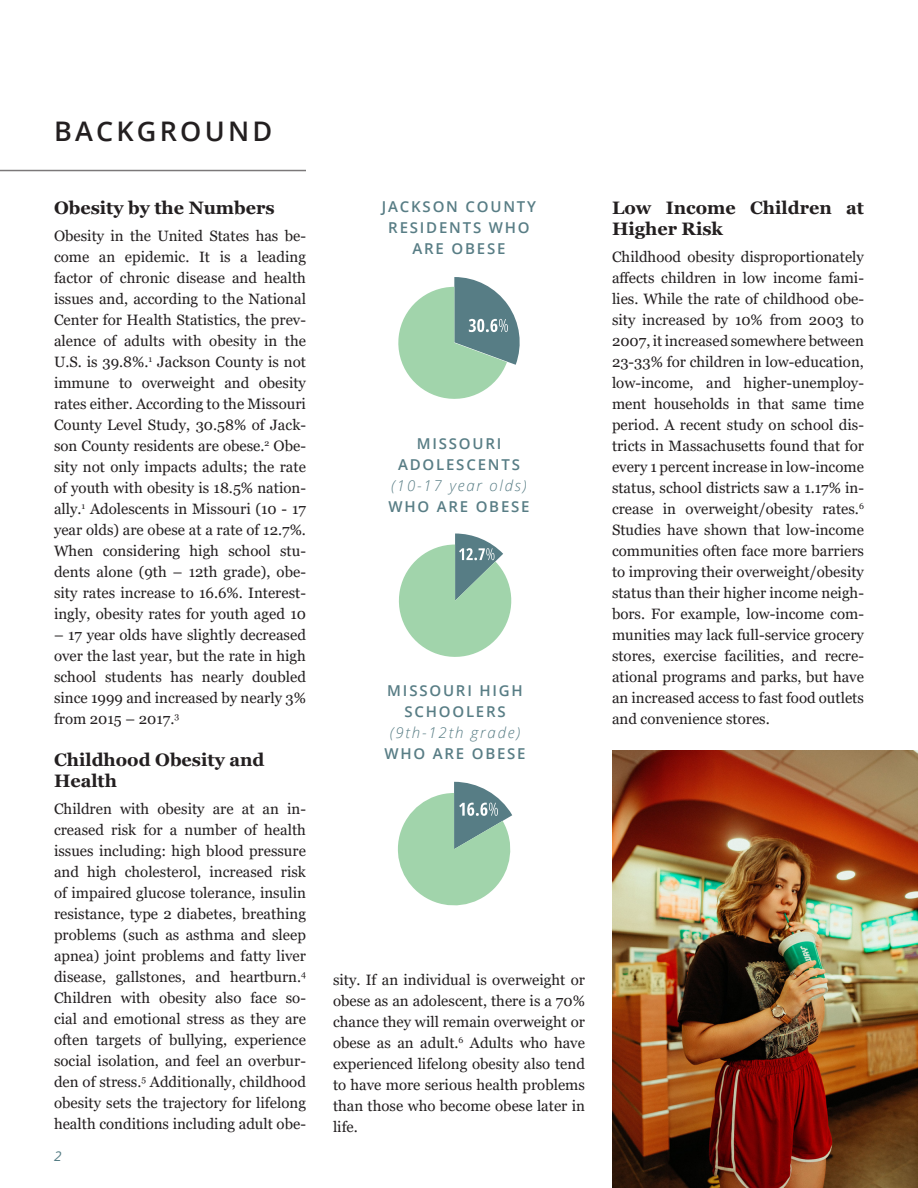
<style>
.page{position:relative;width:918px;height:1188px;background:#fff}
.page>*{position:absolute;margin:0;border:0;box-sizing:border-box;transform-origin:0 0}
.t1{font:600 27px "Open Sans";letter-spacing:.12em;color:#231f20}
.t2{font:700 18px/21px "Georgia";color:#231f20}
.t3{font:15px/21px "Georgia";color:#231f20;text-align:justify}
.t4{font:600 15px/21px "Open Sans";letter-spacing:.12em;color:#587d85;text-align:center}
.t5{font:italic 13.5px "Open Sans";color:#557d85}
.s1{font-weight:300;font-style:italic}
</style>
<div class="page">
<hr style="left:0;top:170px;width:306px;height:1px;background:#231f20">
<img style="left:612px;top:751px;width:306px;height:437px">
<svg style="left:398px;top:277px;width:122px;height:122px"></svg>
<svg style="left:399px;top:534px;width:113px;height:123px"></svg>
<svg style="left:398px;top:782px;width:115px;height:124px"></svg>
<p class="t1" style="left:54px;top:113px;width:220px">BACKGROUND</p>
<p class="t2" style="left:54px;top:198px;width:222px">Obesity by the Numbers</p>
<p class="t3" style="left:54px;top:226px;width:254px">Obesity in the United States has be&shy;come an epidemic. It is a leading factor of chronic disease and health issues and, according to the National Center for Health Statistics, the prev&shy;alence of adults with obesity in the U.S. is 39.8%.<sup>1</sup> Jackson County is not immune to overweight and obesity rates either. According to the Missouri County Level Study, 30.58% of Jack&shy;son County residents are obese.<sup>2</sup> Obe&shy;sity not only impacts adults; the rate of youth with obesity is 18.5% nation&shy;ally.<sup>1</sup> Adolescents in Missouri (10 - 17 year olds) are obese at a rate of 12.7%.<br>When considering high school stu&shy;dents alone (9th – 12th grade), obe&shy;sity rates increase to 16.6%. Interest&shy;ingly, obesity rates for youth aged 10</p>
<p class="t3" style="left:54px;top:625px;width:253px">– 17 year olds have slightly decreased over the last year, but the rate in high school students has nearly doubled since 1999 and increased by nearly 3% from 2015 – 2017.<sup>3</sup></p>
<p class="t2" style="left:54px;top:750px;width:212px">Childhood Obesity and<br>Health</p>
<p class="t3" style="left:54px;top:799px;width:254px">Children with obesity are at an in&shy;creased risk for a number of health issues including: high blood pressure and high cholesterol, increased risk of impaired glucose tolerance, insulin resistance, type 2 diabetes, breathing problems (such as asthma and sleep apnea) joint problems and fatty liver disease, gallstones, and heartburn.<sup>4<br></sup>Children with obesity also face so&shy;cial and emotional stress as they are often targets of bullying, experience social isolation, and feel an overbur&shy;den of stress.<sup>5</sup> Additionally, childhood obesity sets the trajectory for lifelong health conditions including adult obe-</p>
<p class="t5" style="left:54px;top:1146px;width:9px">2</p>
<p class="t4" style="left:382px;top:196px;width:156px">JACKSON COUNTY<br>RESIDENTS WHO<br>ARE OBESE</p>
<p class="t4" style="left:388px;top:433px;width:143px">MISSOURI<br>ADOLESCENTS <span class="s1">(10-17 year olds)<br></span>WHO ARE OBESE</p>
<p class="t4" style="left:384px;top:680px;width:143px">MISSOURI HIGH<br>SCHOOLERS <span class="s1">(9th-12th grade)<br></span>WHO ARE OBESE</p>
<p class="t3" style="left:333px;top:969px;width:254px">sity. If an individual is overweight or obese as an adolescent, there is a 70% chance they will remain overweight or obese as an adult.<sup>6</sup> Adults who have experienced lifelong obesity also tend to have more serious health problems than those who become obese later in life.</p>
<p class="t2" style="left:612px;top:198px;width:254px">Low Income Children at<br>Higher Risk</p>
<p class="t3" style="left:612px;top:247px;width:254px">Childhood obesity disproportionately affects children in low income fami&shy;lies. While the rate of childhood obe&shy;sity increased by 10% from 2003 to 2007, it increased somewhere between 23-33% for children in low-education, low-income, and higher-unemploy&shy;ment households in that same time period. A recent study on school dis&shy;tricts in Massachusetts found that for every 1 percent increase in low-income status, school districts saw a 1.17% in&shy;crease in overweight/obesity rates.<sup>6<br></sup>Studies have shown that low-income communities often face more barriers to improving their overweight/obesity status than their higher income neigh&shy;bors. For example, low-income com&shy;munities may lack full-service grocery stores, exercise facilities, and recre&shy;ational programs and parks, but have an increased access to fast food outlets and convenience stores.</p>
</div>
